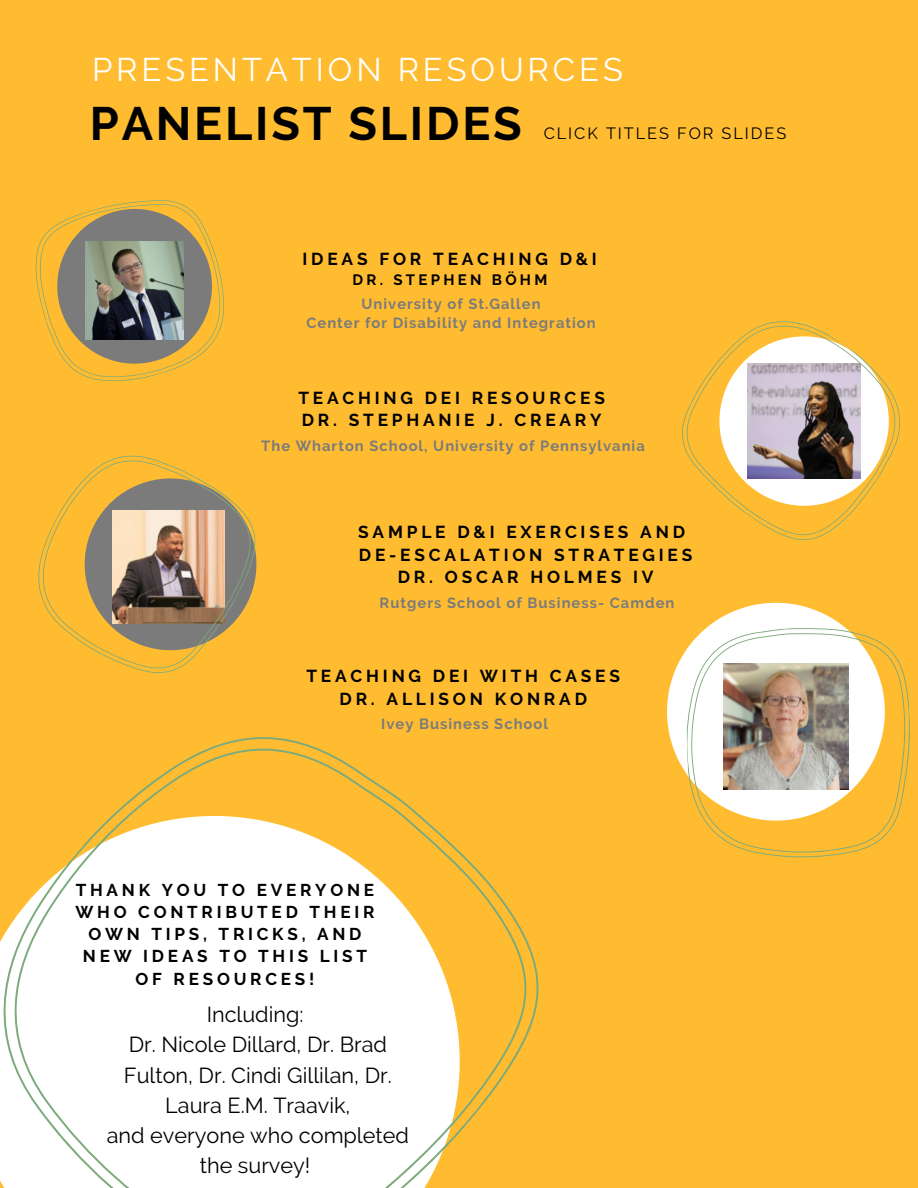
<style>
.page{position:relative;width:918px;height:1188px;background:#ffbc30}
.page>*{position:absolute;margin:0;border:0;box-sizing:border-box;transform-origin:0 0}
.t1{font:700 46.65px "Raleway";letter-spacing:.06em;color:#000}
.t2{font:32.7px "Raleway";letter-spacing:.12em;color:#fff}
.t3{font:21.6px/30.2px "Raleway";color:#000;text-align:center}
.t4{font:700 17.25px/22.5px "Raleway";letter-spacing:.22em;color:#000;text-align:center}
.t5{font:700 17.1px/22.2px "Raleway";letter-spacing:.22em;color:#000;text-align:center}
.t6{font:16.35px "Raleway";letter-spacing:.12em;color:#000}
.t7{font:700 15px "Raleway";letter-spacing:.22em;color:#000}
.t8{font:700 14.7px/18.9px "Raleway";letter-spacing:.07em;color:#7b7b7b;text-align:center}
</style>
<div class="page">
<svg style="left:667px;top:602px;width:174px;height:167px"></svg>
<svg style="left:683px;top:624px;width:227px;height:234px"></svg>
<svg style="left:35px;top:200px;width:189px;height:182px"></svg>
<svg style="left:682px;top:321px;width:218px;height:220px"></svg>
<img style="left:85px;top:241px;width:98px;height:98px">
<img style="left:724px;top:663px;width:125px;height:126px">
<img style="left:747px;top:364px;width:114px;height:114px">
<svg style="left:38px;top:455px;width:219px;height:207px"></svg>
<svg style="left:0;top:662px;width:539px;height:526px;fill:#fff"></svg>
<h2 class="t2" style="left:92px;top:51px;width:532px">PRESENTATION RESOURCES</h2>
<h1 class="t1" style="left:90px;top:97px;width:434px">PANELIST SLIDES</h1>
<p class="t6" style="left:544px;top:124px;width:244px">CLICK TITLES FOR SLIDES</p>
<p class="t4" style="left:303px;top:248px;width:296px">IDEAS FOR TEACHING D&amp;I</p>
<p class="t7" style="left:353px;top:271px;width:196px">DR. STEPHEN BÖHM</p>
<p class="t8" style="left:306px;top:294px;width:291px">University of St.Gallen<br>Center for Disability and Integration</p>
<p class="t4" style="left:298px;top:386px;width:308px;text-align:left">TEACHING DEI RESOURCES<br>DR. STEPHANIE J. CREARY</p>
<p class="t8" style="left:261px;top:436px;width:385px">The Wharton School, University of Pennsylvania</p>
<p class="t4" style="left:358px;top:521px;width:336px">SAMPLE D&amp;I EXERCISES AND<br>DE-ESCALATION STRATEGIES<br>DR. OSCAR HOLMES IV</p>
<p class="t8" style="left:380px;top:593px;width:296px">Rutgers School of Business- Camden</p>
<p class="t4" style="left:307px;top:665px;width:315px">TEACHING DEI WITH CASES<br>DR. ALLISON KONRAD</p>
<p class="t8" style="left:381px;top:715px;width:168px">Ivey Business School</p>
<p class="t5" style="left:75px;top:879px;width:300px">THANK YOU TO EVERYONE<br>WHO CONTRIBUTED THEIR<br>OWN TIPS, TRICKS, AND<br>NEW IDEAS TO THIS LIST<br>OF RESOURCES!</p>
<p class="t3" style="left:107px;top:1000px;width:304px">Including:<br>Dr. Nicole Dillard, Dr. Brad<br>Fulton, Dr. Cindi Gillilan, Dr.<br>Laura E.M. Traavik,<br>and everyone who completed the survey!</p>
</div>
